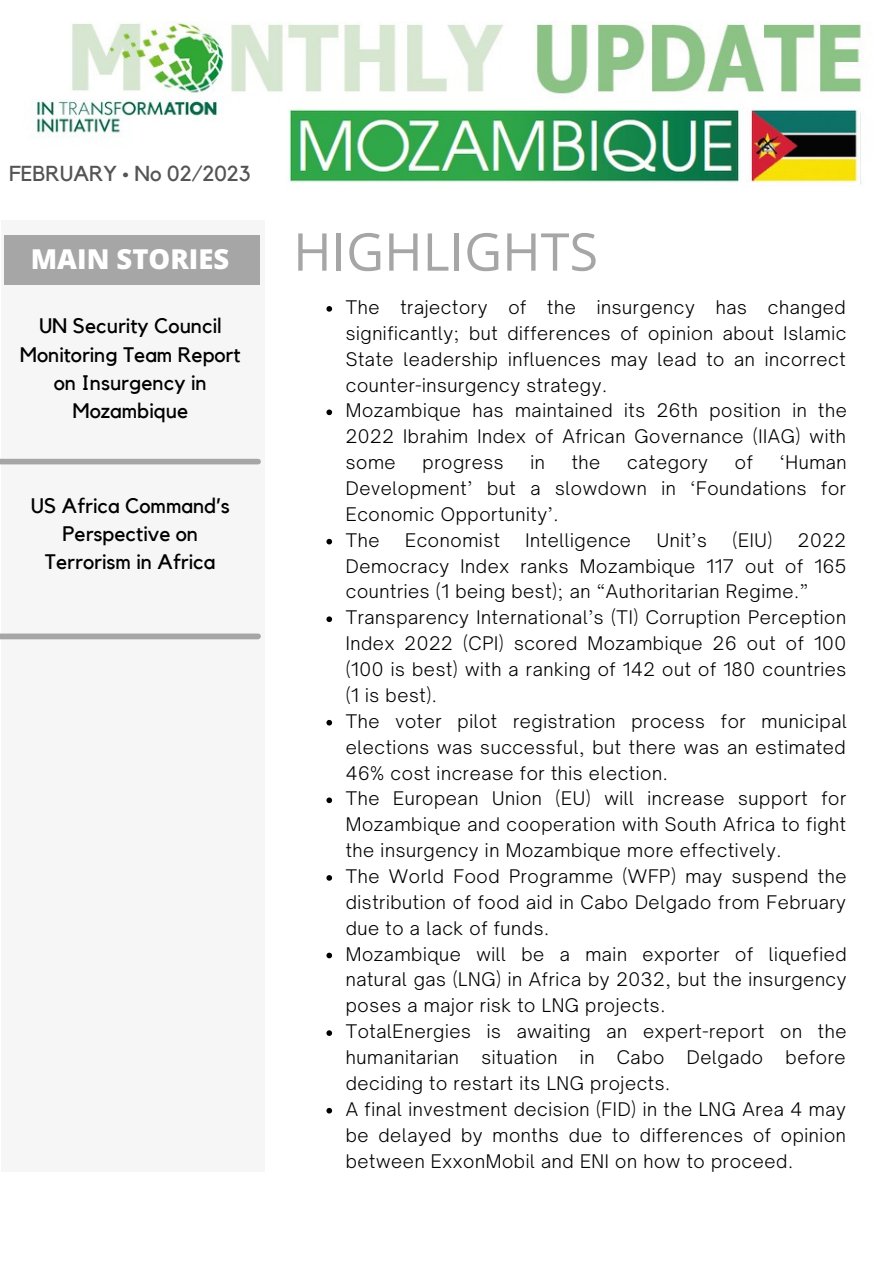
<style>
.page{position:relative;width:893px;height:1264px;background:#fff}
.page>*{position:absolute;margin:0;border:0;box-sizing:border-box;transform-origin:0 0}
.t1{font:52.05px "Open Sans";color:#a6a6a6}
.t2{font:800 27.3px "Open Sans";color:#fff}
.t3{font:21.6px "Kollektif";color:#545454}
.t4{font:21px/28px "Kollektif";color:#000;text-align:center}
.t5{font:300 18px/25.8px "Open Sauce One";letter-spacing:.035em;color:#000}
</style>
<div class="page">
<img style="left:36px;top:22px;width:826px;height:163px">
<img style="left:289px;top:110px;width:570px;height:74px">
<div style="left:1px;top:220px;width:263px;height:951px;background:#f6f6f6"></div>
<div style="left:0;top:633px;width:258px;height:6px;background:#a6a6a6"></div>
<div style="left:0;top:459px;width:258px;height:5px;background:#a6a6a6"></div>
<svg style="left:326px;top:306px;width:6px;height:6px"></svg>
<svg style="left:326px;top:409px;width:6px;height:6px"></svg>
<svg style="left:326px;top:539px;width:6px;height:5px"></svg>
<svg style="left:326px;top:616px;width:6px;height:6px"></svg>
<svg style="left:326px;top:720px;width:6px;height:5px"></svg>
<svg style="left:326px;top:797px;width:6px;height:6px"></svg>
<svg style="left:326px;top:875px;width:6px;height:5px"></svg>
<svg style="left:326px;top:952px;width:6px;height:6px"></svg>
<svg style="left:326px;top:1030px;width:6px;height:5px"></svg>
<svg style="left:326px;top:1107px;width:6px;height:6px"></svg>
<div style="left:4px;top:236px;width:256px;height:48px;background:#a6a6a6"></div>
<p class="t3" style="left:9px;top:163px;width:243px">FEBRUARY • No 02/2023</p>
<h2 class="t2" style="left:31px;top:240px;width:200px">MAIN STORIES</h2>
<p class="t4" style="left:20px;top:313px;width:222px">UN Security Council<br>Monitoring Team Report on Insurgency in<br>Mozambique</p>
<p class="t4" style="left:31px;top:492px;width:200px">US Africa Command’s<br>Perspective on<br>Terrorism in Africa</p>
<h1 class="t1" style="left:293px;top:215px;width:306px">HIGHLIGHTS</h1>
<p class="t5" style="left:346px;top:294px;width:502px">The trajectory of the insurgency has changed significantly; but differences of opinion about Islamic State leadership influences may lead to an incorrect counter-insurgency strategy.<br>Mozambique has maintained its 26th position in the 2022 Ibrahim Index of African Governance (IIAG) with some</p>
<p class="t5" style="left:422px;top:449px;width:82px">progress</p>
<p class="t5" style="left:530px;top:449px;width:16px">in</p>
<p class="t5" style="left:571px;top:449px;width:30px">the</p>
<p class="t5" style="left:627px;top:449px;width:82px">category</p>
<p class="t5" style="left:734px;top:449px;width:20px">of</p>
<p class="t5" style="left:346px;top:449px;width:502px;text-indent:434px">‘Human<br>Development’ but a slowdown in ‘Foundations for<br>Economic Opportunity’.<br>The</p>
<p class="t5" style="left:405px;top:527px;width:96px">Economist</p>
<p class="t5" style="left:525px;top:527px;width:107px">Intelligence</p>
<p class="t5" style="left:656px;top:527px;width:52px">Unit’s</p>
<p class="t5" style="left:732px;top:527px;width:41px">(EIU)</p>
<p class="t5" style="left:346px;top:527px;width:502px;text-indent:452px">2022<br>Democracy Index ranks Mozambique 117 out of 165 countries (1 being best); an “Authoritarian Regime.” Transparency International’s (TI) Corruption Perception Index 2022 (CPI) scored Mozambique 26 out of 100 (100 is best) with a ranking of 142 out of 180 countries (1 is best).<br>The voter pilot registration process for municipal elections was successful, but there was an estimated 46% cost increase for this election.<br>The European Union (EU) will increase support for Mozambique and cooperation with South Africa to fight the insurgency in Mozambique more effectively.<br>The World Food Programme (WFP) may suspend the distribution of food aid in Cabo Delgado from February due to a lack of funds.<br>Mozambique will be a main exporter of liquefied natural gas (LNG) in Africa by 2032, but the insurgency poses a major risk to LNG projects.<br>TotalEnergies is awaiting an expert-report on the humanitarian</p>
<p class="t5" style="left:481px;top:1044px;width:78px">situation</p>
<p class="t5" style="left:580px;top:1044px;width:16px">in</p>
<p class="t5" style="left:616px;top:1044px;width:49px">Cabo</p>
<p class="t5" style="left:686px;top:1044px;width:78px">Delgado</p>
<p class="t5" style="left:785px;top:1044px;width:62px">before</p>
<p class="t5" style="left:346px;top:1070px;width:501px">deciding to restart its LNG projects.<br>A final investment decision (FID) in the LNG Area 4 may be delayed by months due to differences of opinion between ExxonMobil and ENI on how to proceed.</p>
</div>
